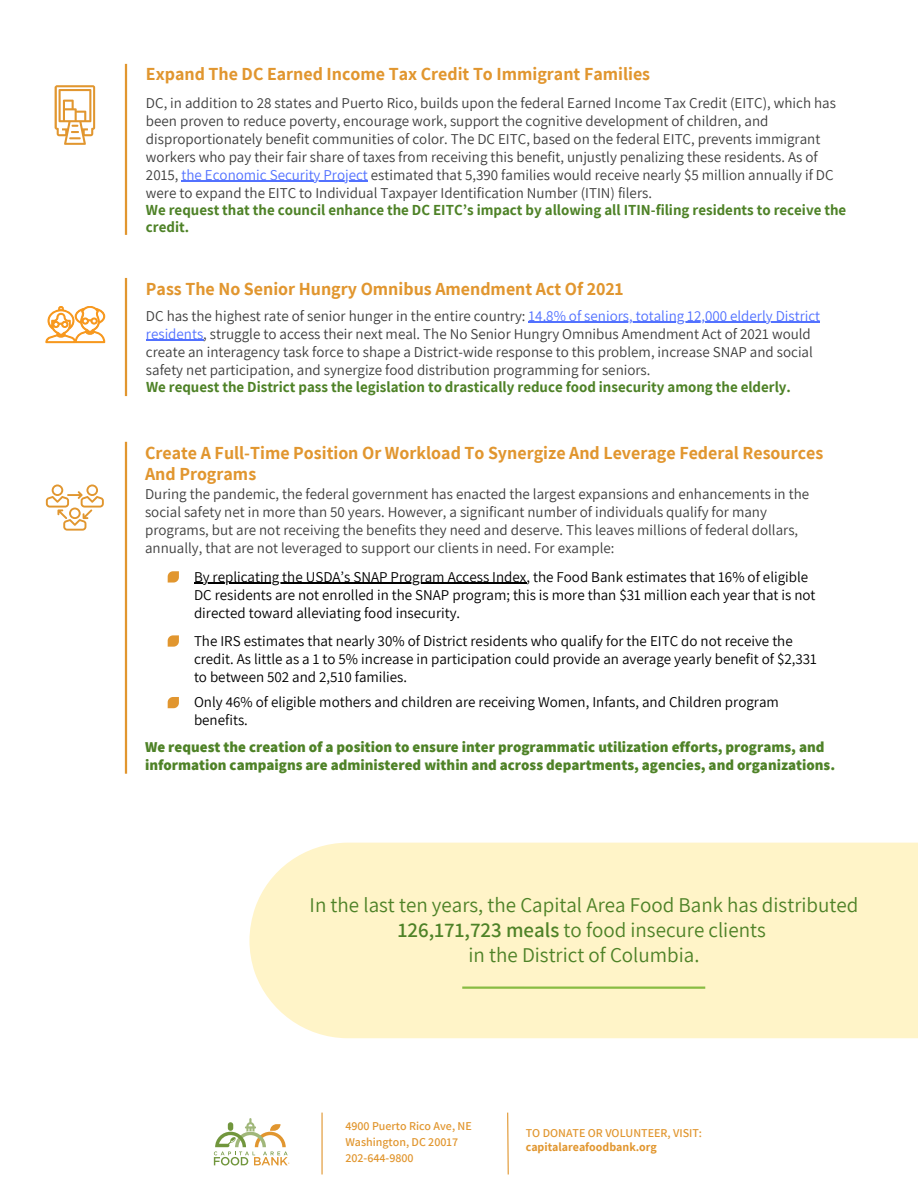
<style>
.page{position:relative;width:918px;height:1188px;background:#fff}
.page>*{position:absolute;margin:0;border:0;box-sizing:border-box;transform-origin:0 0}
.t1{font:21px/24.8px "Assistant";color:#4e8227;text-align:center}
.t2{font:700 18px/21.3px "Assistant";color:#e1962f}
.t3{font:15px/18px "Assistant";color:#3e3e3e}
.t4{font:15px/18px "Assistant";color:#000}
.t5{font:700 15px/16.8px "Assistant";color:#4e8227}
.t6{font:800 15px/18px "Assistant";color:#4e8227}
.t7{font:600 12px/16px "Assistant";color:#e1962f}
.t8{font:700 12px "Assistant";color:#e1962f}
.s1{color:#5271ff}
.s2{font-weight:600}
</style>
<div class="page">
<hr style="left:125px;top:64px;width:2px;height:171px;background:#e1962f">
<hr style="left:125px;top:278px;width:2px;height:118px;background:#e1962f">
<hr style="left:125px;top:442px;width:2px;height:332px;background:#e1962f">
<svg style="left:168px;top:635px;width:11px;height:12px"></svg>
<svg style="left:168px;top:697px;width:11px;height:11px"></svg>
<svg style="left:168px;top:571px;width:11px;height:12px"></svg>
<hr style="left:194px;top:583px;width:332px;height:1px;background:#000">
<svg style="left:45px;top:306px;width:60px;height:37px"></svg>
<svg style="left:46px;top:484px;width:58px;height:47px"></svg>
<div style="left:249px;top:843px;width:669px;height:195px;background:#fff4c8"></div>
<hr style="left:462px;top:987px;width:243px;height:2px;background:#88bc43">
<hr style="left:181px;top:181px;width:187px;height:1px;background:#5271ff">
<hr style="left:529px;top:322px;width:291px;height:1px;background:#5271ff">
<hr style="left:146px;top:340px;width:57px;height:1px;background:#5271ff">
<hr style="left:321px;top:1113px;width:2px;height:61px;background:#e1962f">
<svg style="left:507px;top:1112px;width:2px;height:63px"></svg>
<svg style="left:214px;top:1118px;width:75px;height:48px"></svg>
<svg style="left:55px;top:85px;width:40px;height:60px"></svg>
<p class="t2" style="left:146px;top:63px;width:506px">Expand The DC Earned Income Tax Credit To Immigrant Families</p>
<p class="t3" style="left:146px;top:93px;width:691px">DC, in addition to 28 states and Puerto Rico, builds upon the federal Earned Income Tax Credit (EITC), which has been proven to reduce poverty, encourage work, support the cognitive development of children, and disproportionately benefit communities of color. The DC EITC, based on the federal EITC, prevents immigrant workers who pay their fair share of taxes from receiving this benefit, unjustly penalizing these residents. As of 2015, <span class="s1">the Economic Security Project</span> estimated that 5,390 families would receive nearly $5 million annually if DC were to expand the EITC to Individual Taxpayer Identification Number (ITIN) filers.</p>
<p class="t5" style="left:146px;top:201px;width:702px">We request that the council enhance the DC EITC’s impact by allowing all ITIN-filing residents to receive the credit.</p>
<p class="t2" style="left:146px;top:277px;width:479px">Pass The No Senior Hungry Omnibus Amendment Act Of 2021</p>
<p class="t3" style="left:146px;top:306px;width:676px">DC has the highest rate of senior hunger in the entire country: <span class="s1">14.8% of seniors, totaling 12,000 elderly District residents</span>, struggle to access their next meal. The No Senior Hungry Omnibus Amendment Act of 2021 would create an interagency task force to shape a District-wide response to this problem, increase SNAP and social safety net participation, and synergize food distribution programming for seniors.</p>
<p class="t5" style="left:146px;top:378px;width:647px">We request the District pass the legislation to drastically reduce food insecurity among the elderly.</p>
<p class="t2" style="left:145px;top:441px;width:680px">Create A Full-Time Position Or Workload To Synergize And Leverage Federal Resources<br>And Programs</p>
<p class="t3" style="left:145px;top:485px;width:666px">During the pandemic, the federal government has enacted the largest expansions and enhancements in the social safety net in more than 50 years. However, a significant number of individuals qualify for many programs, but are not receiving the benefits they need and deserve. This leaves millions of federal dollars, annually, that are not leveraged to support our clients in need. For example:</p>
<p class="t4" style="left:194px;top:567px;width:623px">By replicating the USDA’s SNAP Program Access Index, the Food Bank estimates that 16% of eligible<br>DC residents are not enrolled in the SNAP program; this is more than $31 million each year that is not directed toward alleviating food insecurity.</p>
<p class="t4" style="left:194px;top:631px;width:625px">The IRS estimates that nearly 30% of District residents who qualify for the EITC do not receive the credit. As little as a 1 to 5% increase in participation could provide an average yearly benefit of $2,331 to between 502 and 2,510 families.</p>
<p class="t4" style="left:194px;top:693px;width:586px">Only 46% of eligible mothers and children are receiving Women, Infants, and Children program benefits.</p>
<p class="t6" style="left:145px;top:738px;width:692px">We request the creation of a position to ensure inter programmatic utilization efforts, programs, and information campaigns are administered within and across departments, agencies, and organizations.</p>
<p class="t1" style="left:310px;top:892px;width:550px">In the last ten years, the Capital Area Food Bank has distributed<br><span class="s2">126,171,723 meals</span> to food insecure clients</p>
<p class="t1" style="left:469px;top:942px;width:232px">in the District of Columbia.</p>
<p class="t7" style="left:345px;top:1118px;width:128px">4900 Puerto Rico Ave, NE<br>Washington, DC 20017</p>
<p class="t7" style="left:345px;top:1150px;width:70px">202-644-9800</p>
<p class="t7" style="left:526px;top:1125px;width:178px">TO DONATE OR VOLUNTEER, VISIT:</p>
<p class="t8" style="left:526px;top:1139px;width:133px">capitalareafoodbank.org</p>
</div>
